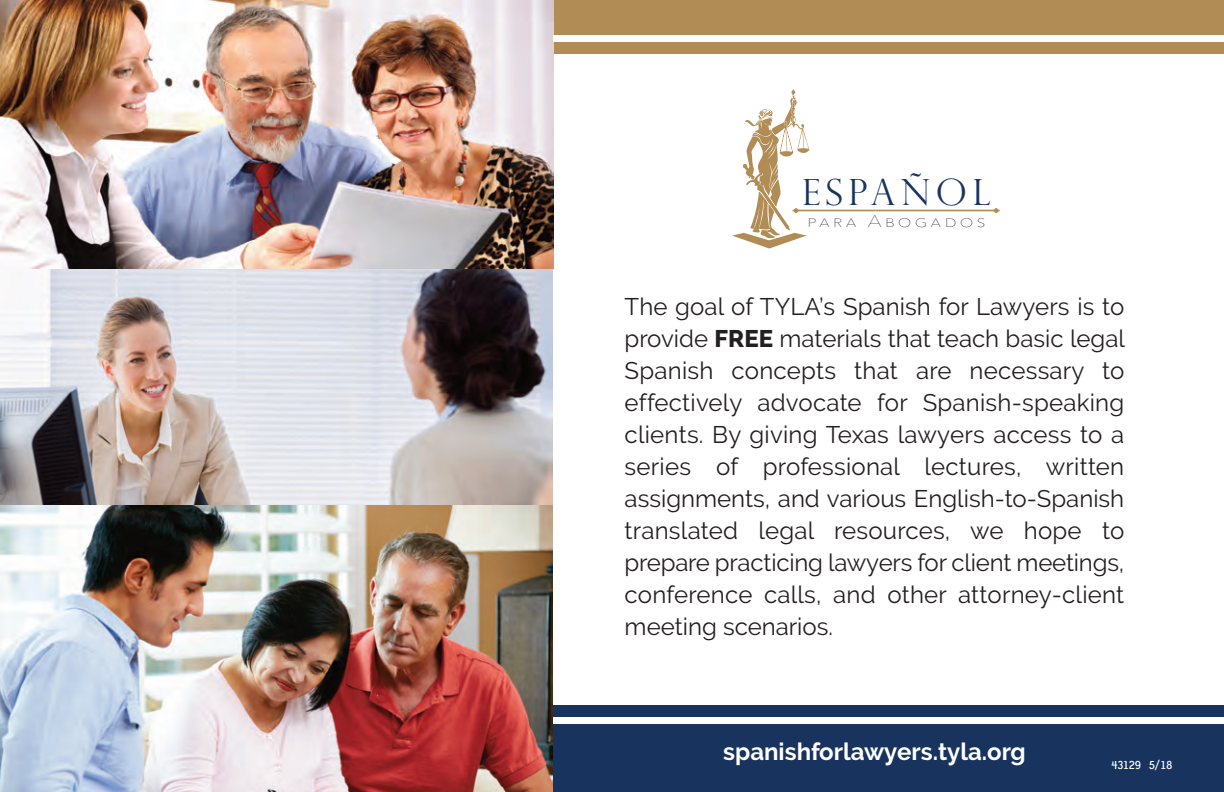
<style>
.page{position:relative;width:1224px;height:792px;background:#fff}
.page>*{position:absolute;margin:0;border:0;box-sizing:border-box;transform-origin:0 0}
.t1{font:300 36.2px "Perpetua Titling";letter-spacing:.15em;color:#18335e}
.t2{font:24px/32px "Raleway";letter-spacing:.005em;color:#231f20;text-align:justify}
.t3{font:700 24px "Raleway";color:#fff}
.t4{font:200 16.6px "Avenir Next";letter-spacing:.15em;color:#231f20;scale:1.25 1}
.t5{font:14px "Bailey Sans ITC";letter-spacing:-.035em;color:#fff}
.s1{font-weight:800}
</style>
<div class="page">
<div style="left:0;top:705px;width:1224px;height:87px;background:#18335e"></div>
<div style="left:0;top:0;width:1224px;height:54px;background:#b18d55"></div>
<img style="left:0;top:268px;width:553px;height:371px">
<svg style="left:732px;top:89px;width:268px;height:160px"></svg>
<img style="left:0;top:0;width:553px;height:268px">
<img style="left:0;top:505px;width:552px;height:287px">
<div style="left:553px;top:36px;width:671px;height:6px;background:#fff"></div>
<div style="left:553px;top:717px;width:671px;height:7px;background:#fff"></div>
<h1 class="t1" style="left:802px;top:170px;width:190px">ESPAñOL</h1>
<p class="t4" style="left:807px;top:207px;width:144px">PARA ABOGADOS</p>
<p class="t2" style="left:625px;top:291px;width:502px">The goal of TYLA’s Spanish for Lawyers is to provide <span class="s1">FREE</span> materials that teach basic legal Spanish concepts that are necessary to effectively advocate for Spanish-speaking clients. By giving Texas lawyers access to a series of professional lectures, written assignments, and various English-to-Spanish translated legal resources, we hope to prepare practicing lawyers for client meetings, conference calls, and other attorney-client meeting scenarios.</p>
<p class="t3" style="left:723px;top:738px;width:304px">spanishforlawyers.tyla.org</p>
<p class="t5" style="left:1111px;top:760px;width:63px">43129 5/18</p>
</div>
